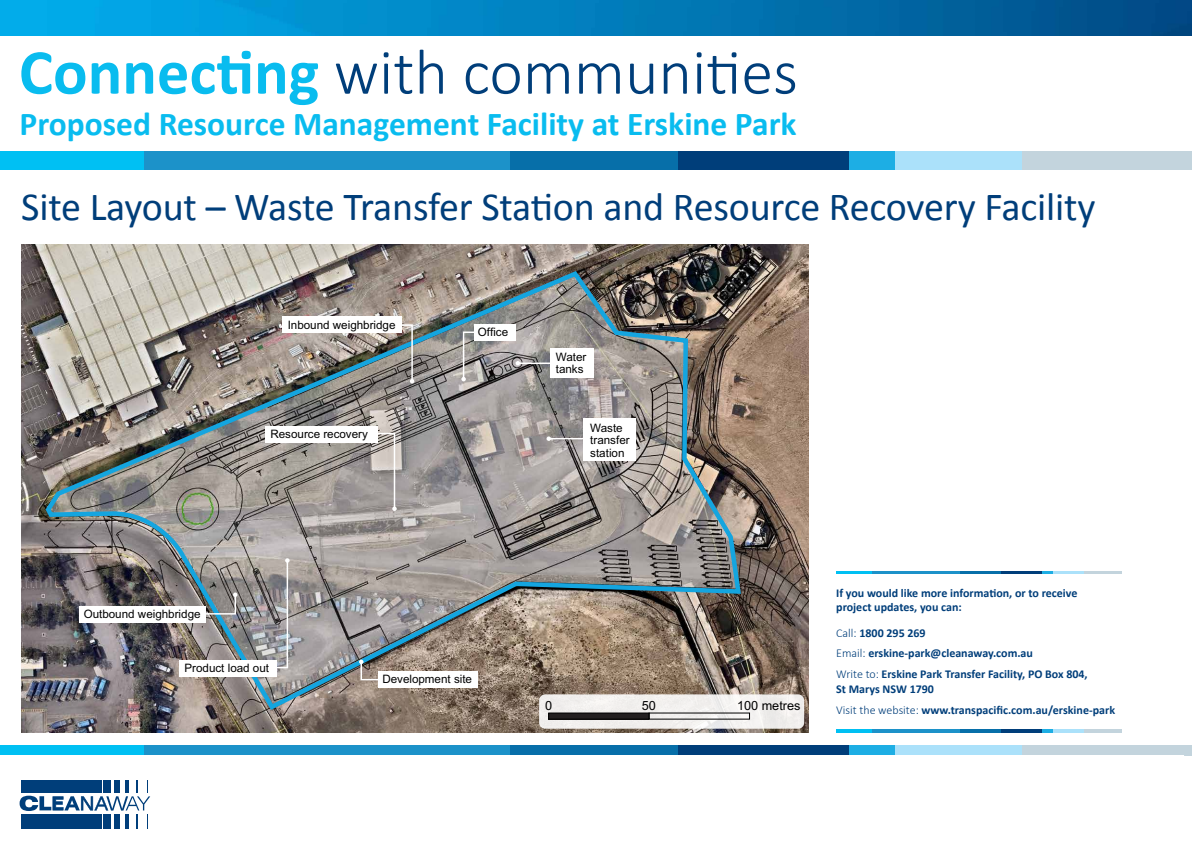
<style>
.page{position:relative;width:1192px;height:842px;background:#fff}
.page>*{position:absolute;margin:0;border:0;box-sizing:border-box;transform-origin:0 0}
.t1{font:300 64.5px "Calibri";color:#003e7a}
.t2{font:40px "Calibri";letter-spacing:-.005em;color:#003e7a}
.t3{font:700 33.5px "Calibri";color:#09bcef}
.t4{font:12.65px "Arial MT Std";color:#000}
.t5{font:700 12px/20.6px "Calibri";color:#003e7a}
.t6{font:11.6px/12.7px "Arial MT Std";color:#000}
.s1{font-weight:700;color:#09bcef}
.s2{font-weight:300}
</style>
<div class="page">
<div style="left:143px;top:151px;width:367px;height:19px;background:#1c92c9"></div>
<div style="left:678px;top:151px;width:171px;height:19px;background:#003e7a"></div>
<div style="left:849px;top:151px;width:46px;height:19px;background:#1daee4"></div>
<div style="left:895px;top:151px;width:127px;height:19px;background:#abe1fa"></div>
<div style="left:1022px;top:151px;width:170px;height:19px;background:#c3d4dd"></div>
<div style="left:510px;top:151px;width:168px;height:19px;background:#076fa9"></div>
<div style="left:0;top:151px;width:144px;height:19px;background:#00c0f3"></div>
<img style="left:0;top:0;width:1192px;height:35px">
<div style="left:143px;top:746px;width:367px;height:9px;background:#1c92c9"></div>
<div style="left:678px;top:746px;width:171px;height:9px;background:#003e7a"></div>
<div style="left:849px;top:746px;width:46px;height:9px;background:#1daee4"></div>
<div style="left:895px;top:746px;width:127px;height:9px;background:#abe1fa"></div>
<div style="left:1022px;top:746px;width:170px;height:9px;background:#c3d4dd"></div>
<div style="left:510px;top:746px;width:168px;height:9px;background:#076fa9"></div>
<div style="left:0;top:746px;width:144px;height:9px;background:#00c0f3"></div>
<svg style="left:20px;top:780px;width:130px;height:48px"></svg>
<img style="left:21px;top:244px;width:788px;height:488px">
<svg style="left:539px;top:694px;width:265px;height:35px;fill:#f0eeed"></svg>
<div style="left:549px;top:713px;width:100px;height:6px;background:#231f20"></div>
<div style="left:548px;top:713px;width:102px;height:6px;border:1px solid #000"></div>
<img style="left:42px;top:268px;width:701px;height:445px">
<svg style="left:359px;top:660px;width:34px;height:21px"></svg>
<div style="left:378px;top:671px;width:99px;height:17px;background:#fff"></div>
<svg style="left:388px;top:324px;width:26px;height:59px"></svg>
<svg style="left:358px;top:432px;width:39px;height:79px;background:#a7a29e"></svg>
<svg style="left:461px;top:331px;width:25px;height:50px"></svg>
<hr style="left:518px;top:362px;width:43px;height:2px;background:#fff">
<svg style="left:516px;top:361px;width:4px;height:4px"></svg>
<hr style="left:549px;top:438px;width:34px;height:1px;background:#fff">
<svg style="left:547px;top:436px;width:4px;height:5px"></svg>
<div style="left:282px;top:316px;width:120px;height:17px;background:#fff"></div>
<div style="left:265px;top:426px;width:113px;height:17px;background:#fff"></div>
<div style="left:474px;top:324px;width:41px;height:17px;background:#fff"></div>
<div style="left:583px;top:419px;width:52px;height:42px;background:#fff"></div>
<div style="left:79px;top:606px;width:127px;height:17px;background:#fff"></div>
<img style="left:188px;top:558px;width:102px;height:111px">
<div style="left:179px;top:660px;width:98px;height:16px;background:#fff"></div>
<div style="left:550px;top:348px;width:43px;height:30px;background:#fff"></div>
<hr style="left:872px;top:571px;width:88px;height:3px;background:#1c92c9">
<hr style="left:1001px;top:571px;width:41px;height:3px;background:#003e7a">
<svg style="left:1042px;top:571px;width:11px;height:3px"></svg>
<hr style="left:1053px;top:571px;width:31px;height:3px;background:#abe1fa">
<hr style="left:1084px;top:571px;width:37px;height:3px;background:#c3d4dd">
<hr style="left:960px;top:571px;width:41px;height:3px;background:#076fa9">
<hr style="left:836px;top:571px;width:36px;height:3px;background:#00c0f3">
<hr style="left:872px;top:730px;width:88px;height:3px;background:#1c92c9">
<hr style="left:1001px;top:730px;width:41px;height:3px;background:#003e7a">
<svg style="left:1042px;top:730px;width:11px;height:3px"></svg>
<hr style="left:1053px;top:730px;width:31px;height:3px;background:#abe1fa">
<hr style="left:1084px;top:730px;width:37px;height:3px;background:#c3d4dd">
<hr style="left:960px;top:730px;width:41px;height:3px;background:#076fa9">
<hr style="left:836px;top:730px;width:36px;height:3px;background:#00c0f3">
<h1 class="t1" style="left:19px;top:32px;width:781px"><span class="s1">Connecting</span> with communities</h1>
<h3 class="t3" style="left:20px;top:102px;width:779px">Proposed Resource Management Facility at Erskine Park</h3>
<h2 class="t2" style="left:21px;top:181px;width:1076px">Site Layout – Waste Transfer Station and Resource Recovery Facility</h2>
<p class="t6" style="left:288px;top:318px;width:109px">Inbound weighbridge</p>
<p class="t6" style="left:270px;top:427px;width:99px">Resource recovery</p>
<p class="t6" style="left:478px;top:326px;width:32px">Office</p>
<p class="t6" style="left:556px;top:350px;width:32px">Water tanks</p>
<p class="t6" style="left:590px;top:421px;width:41px">Waste transfer station</p>
<p class="t6" style="left:84px;top:607px;width:118px">Outbound weighbridge</p>
<p class="t6" style="left:185px;top:661px;width:86px">Product load out</p>
<p class="t6" style="left:382px;top:673px;width:91px">Development site</p>
<p class="t4" style="left:545px;top:698px;width:9px">0</p>
<p class="t4" style="left:642px;top:698px;width:16px">50</p>
<p class="t4" style="left:737px;top:698px;width:65px">100 metres</p>
<p class="t5" style="left:836px;top:586px;width:243px;line-height:14px">If you would like more information, or to receive project updates, you can:</p>
<p class="t5" style="left:836px;top:622px;width:253px"><span class="s2">Call:</span> 1800 295 269<br><span class="s2">Email:</span> erskine-park@cleanaway.com.au<br><span class="s2">Write to:</span> Erskine Park Transfer Facility, PO Box 804,</p>
<p class="t5" style="left:836px;top:679px;width:280px">St Marys NSW 1790<br><span class="s2">Visit the website:</span> www.transpacific.com.au/erskine-park</p>
</div>
